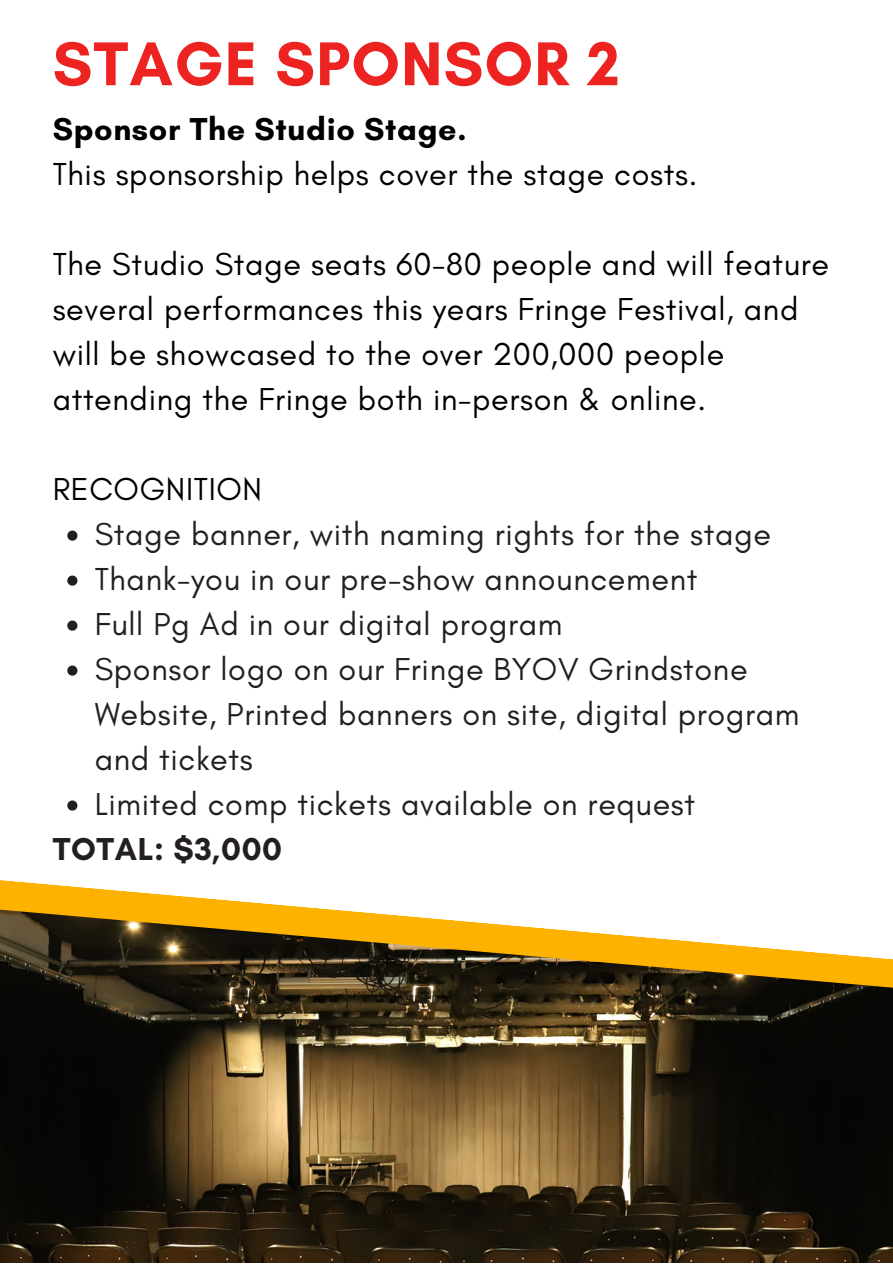
<style>
.page{position:relative;width:893px;height:1264px;background:#fff}
.page>*{position:absolute;margin:0;border:0;box-sizing:border-box;transform-origin:0 0}
.t1{font:700 63px "Glacial Indifference";letter-spacing:.02em;color:#ec2321}
.t2{font:32.25px/45px "Glacial Indifference";letter-spacing:.02em;color:#231f1f}
.t3{font:32.25px/45px "Glacial Indifference";letter-spacing:.02em;color:#000}
.t4{font:700 32.25px "Glacial Indifference";letter-spacing:.02em;color:#000}
.t5{font:700 32.25px "Glacial Indifference";letter-spacing:.02em;color:#231f1f}
</style>
<div class="page">
<svg style="left:0;top:880px;width:313px;height:28px"></svg>
<img style="left:0;top:908px;width:892px;height:354px">
<svg style="left:67px;top:530px;width:10px;height:10px"></svg>
<svg style="left:67px;top:575px;width:10px;height:10px"></svg>
<svg style="left:67px;top:620px;width:10px;height:10px"></svg>
<svg style="left:67px;top:665px;width:10px;height:10px"></svg>
<svg style="left:67px;top:800px;width:10px;height:10px"></svg>
<p class="t1" style="left:53px;top:25px;width:568px">STAGE SPONSOR 2</p>
<p class="t4" style="left:53px;top:110px;width:415px">Sponsor The Studio Stage.</p>
<p class="t3" style="left:53px;top:151px;width:646px">This sponsorship helps cover the stage costs.</p>
<p class="t3" style="left:53px;top:241px;width:777px">The Studio Stage seats 60-80 people and will feature several performances this years Fringe Festival, and will be showcased to the over 200,000 people attending the Fringe both in-person &amp; online.</p>
<p class="t3" style="left:53px;top:466px;width:211px">RECOGNITION</p>
<p class="t2" style="left:95px;top:511px;width:677px">Stage banner, with naming rights for the stage</p>
<p class="t2" style="left:95px;top:556px;width:604px">Thank-you in our pre-show announcement</p>
<p class="t2" style="left:95px;top:601px;width:469px">Full Pg Ad in our digital program</p>
<p class="t2" style="left:95px;top:646px;width:706px">Sponsor logo on our Fringe BYOV Grindstone<br>Website, Printed banners on site, digital program and tickets</p>
<p class="t2" style="left:95px;top:781px;width:602px">Limited comp tickets available on request</p>
<p class="t5" style="left:53px;top:829px;width:231px">TOTAL: $3,000</p>
</div>
